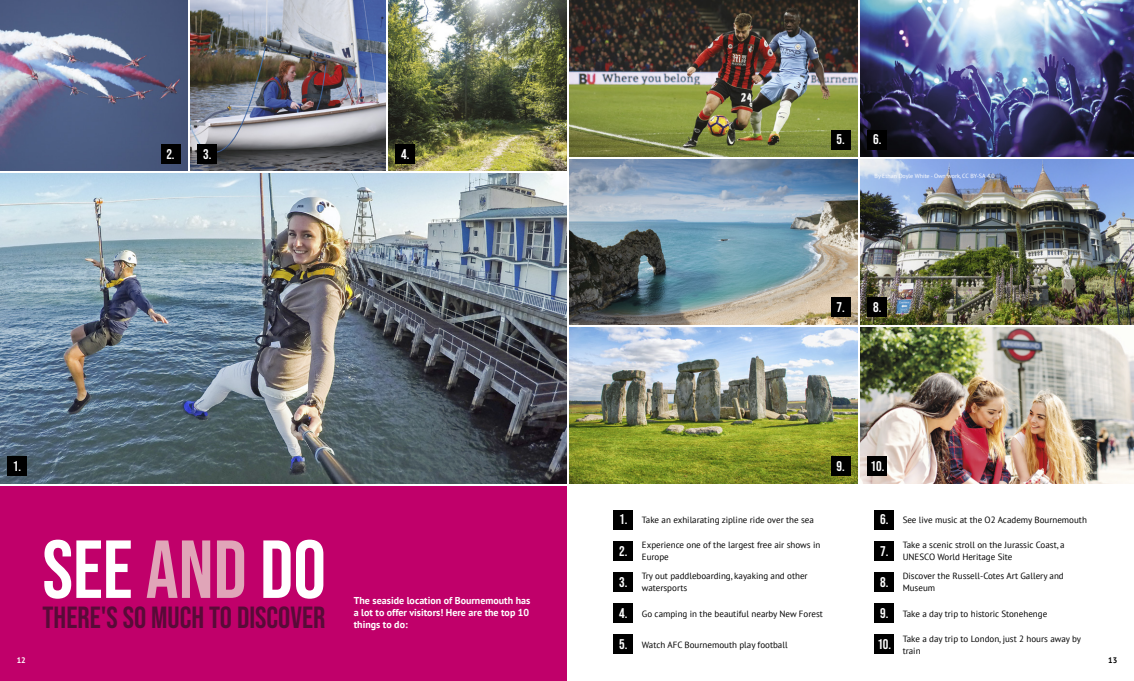
<style>
.page{position:relative;width:1134px;height:681px;background:#fff}
.page>*{position:absolute;margin:0;border:0;box-sizing:border-box;transform-origin:0 0}
.BU_N_Title{font:82px "Bebas Neue";color:#fff}
.BU_N_Sub-Title{font:30.4px "Bebas Neue";color:#580b38}
.BU_P_Body{font:14px "Bebas Neue";color:#fff}
.BU_N_Standfirst{font:700 10px/12px "PT Sans";color:#fff;text-align:justify}
.BU_P_Body-2{font:9px/12px "PT Sans";color:#000}
.t1{font:700 8px "PT Sans";color:#fff}
.t2{font:700 8px "PT Sans";color:#000}
.BU_N_Stat_Footnote{font:6px "PT Sans";color:#fff}
.s1{color:#e0a5b8}
</style>
<div class="page">
<img style="left:860px;top:327px;width:274px;height:156px">
<img style="left:570px;top:327px;width:287px;height:156px">
<img style="left:388px;top:0;width:179px;height:171px">
<img style="left:0;top:0;width:188px;height:171px">
<img style="left:190px;top:0;width:196px;height:171px">
<img style="left:0;top:174px;width:567px;height:309px">
<div style="left:161px;top:144px;width:19px;height:19px;background:#000"></div>
<div style="left:197px;top:144px;width:20px;height:19px;background:#000"></div>
<div style="left:395px;top:144px;width:20px;height:19px;background:#000"></div>
<div style="left:867px;top:456px;width:20px;height:19px;background:#000"></div>
<div style="left:831px;top:456px;width:19px;height:19px;background:#000"></div>
<div style="left:7px;top:456px;width:20px;height:20px;background:#000"></div>
<img style="left:860px;top:159px;width:274px;height:165px">
<img style="left:570px;top:159px;width:287px;height:165px">
<img style="left:860px;top:0;width:274px;height:156px">
<img style="left:570px;top:0;width:287px;height:156px">
<div style="left:0;top:486px;width:567px;height:194px;background:#c0006a"></div>
<div style="left:867px;top:297px;width:20px;height:20px;background:#000"></div>
<div style="left:831px;top:297px;width:19px;height:20px;background:#000"></div>
<div style="left:867px;top:129px;width:20px;height:20px;background:#000"></div>
<div style="left:831px;top:129px;width:19px;height:20px;background:#000"></div>
<div style="left:613px;top:509px;width:20px;height:20px;background:#000"></div>
<div style="left:874px;top:509px;width:20px;height:20px;background:#000"></div>
<div style="left:613px;top:540px;width:20px;height:20px;background:#000"></div>
<div style="left:874px;top:540px;width:20px;height:20px;background:#000"></div>
<div style="left:613px;top:572px;width:20px;height:19px;background:#000"></div>
<div style="left:874px;top:572px;width:20px;height:19px;background:#000"></div>
<div style="left:613px;top:603px;width:20px;height:20px;background:#000"></div>
<div style="left:874px;top:603px;width:20px;height:20px;background:#000"></div>
<div style="left:613px;top:634px;width:20px;height:20px;background:#000"></div>
<div style="left:874px;top:634px;width:20px;height:20px;background:#000"></div>
<p class="BU_P_Body" style="left:166px;top:146px;width:10px">2.</p>
<p class="BU_P_Body" style="left:203px;top:146px;width:10px">3.</p>
<p class="BU_P_Body" style="left:401px;top:146px;width:10px">4.</p>
<p class="BU_P_Body" style="left:836px;top:131px;width:10px">5.</p>
<p class="BU_P_Body" style="left:873px;top:131px;width:10px">6.</p>
<p class="BU_N_Stat_Footnote" style="left:874px;top:172px;width:122px">By Ethan Doyle White - Own work, CC BY-SA 4.0</p>
<p class="BU_P_Body" style="left:836px;top:299px;width:10px">7.</p>
<p class="BU_P_Body" style="left:873px;top:299px;width:10px">8.</p>
<p class="BU_P_Body" style="left:13px;top:458px;width:10px">1.</p>
<p class="BU_P_Body" style="left:836px;top:458px;width:10px">9.</p>
<p class="BU_P_Body" style="left:870px;top:458px;width:15px">10.</p>
<p class="BU_N_Title" style="left:43px;top:523px;width:285px">SEE <span class="s1">AND</span> DO</p>
<p class="BU_N_Sub-Title" style="left:43px;top:600px;width:284px">THERE'S SO MUCH TO DISCOVER</p>
<p class="BU_N_Standfirst" style="left:354px;top:594px;width:178px">The seaside location of Bournemouth has a lot to offer visitors! Here are the top 10 things to do:</p>
<p class="BU_P_Body" style="left:619px;top:511px;width:10px">1.</p>
<p class="BU_P_Body-2" style="left:642px;top:513px;width:174px">Take an exhilarating zipline ride over the sea</p>
<p class="BU_P_Body" style="left:880px;top:511px;width:10px">6.</p>
<p class="BU_P_Body-2" style="left:903px;top:513px;width:186px">See live music at the O2 Academy Bournemouth</p>
<p class="BU_P_Body" style="left:619px;top:542px;width:10px">2.</p>
<p class="BU_P_Body-2" style="left:642px;top:538px;width:180px">Experience one of the largest free air shows in<br>Europe</p>
<p class="BU_P_Body" style="left:880px;top:542px;width:10px">7.</p>
<p class="BU_P_Body-2" style="left:903px;top:538px;width:164px">Take a scenic stroll on the Jurassic Coast, a<br>UNESCO World Heritage Site</p>
<p class="BU_P_Body" style="left:619px;top:574px;width:10px">3.</p>
<p class="BU_P_Body-2" style="left:642px;top:569px;width:167px">Try out paddleboarding, kayaking and other watersports</p>
<p class="BU_P_Body" style="left:880px;top:574px;width:10px">8.</p>
<p class="BU_P_Body-2" style="left:903px;top:569px;width:163px">Discover the Russell-Cotes Art Gallery and<br>Museum</p>
<p class="BU_P_Body" style="left:619px;top:605px;width:10px">4.</p>
<p class="BU_P_Body-2" style="left:642px;top:607px;width:182px">Go camping in the beautiful nearby New Forest</p>
<p class="BU_P_Body" style="left:880px;top:605px;width:10px">9.</p>
<p class="BU_P_Body-2" style="left:903px;top:607px;width:146px">Take a day trip to historic Stonehenge</p>
<p class="BU_P_Body" style="left:619px;top:636px;width:10px">5.</p>
<p class="BU_P_Body-2" style="left:642px;top:638px;width:147px">Watch AFC Bournemouth play football</p>
<p class="BU_P_Body" style="left:877px;top:636px;width:15px">10.</p>
<p class="BU_P_Body-2" style="left:903px;top:632px;width:180px">Take a day trip to London, just 2 hours away by train</p>
<p class="t1" style="left:17px;top:654px;width:11px">12</p>
<p class="t2" style="left:1108px;top:654px;width:11px">13</p>
</div>
